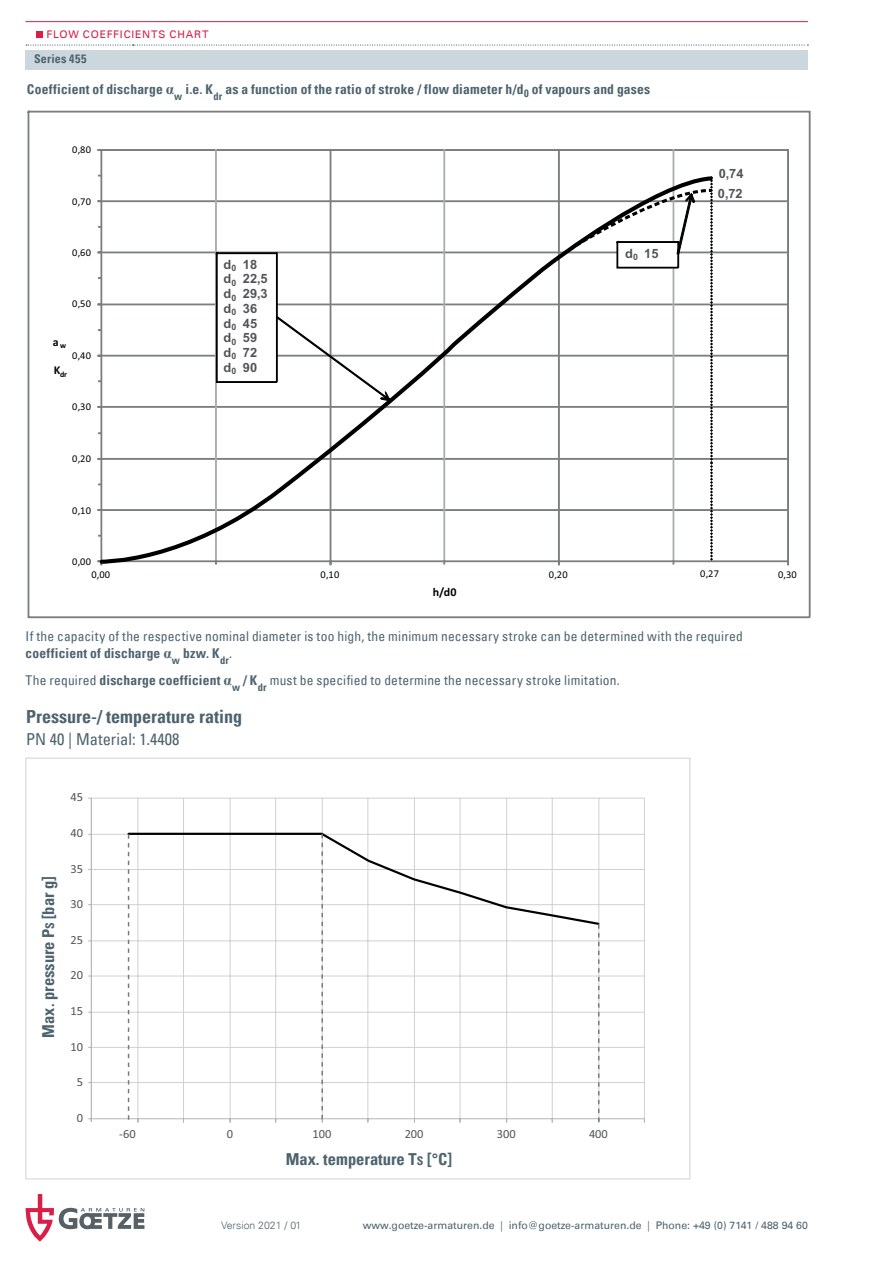
<style>
.page{position:relative;width:893px;height:1263px;background:#fff}
.page>*{position:absolute;margin:0;border:0;box-sizing:border-box;transform-origin:0 0}
.t1{font:700 condensed 18px "Univers";color:#4d636e}
.t2{font:700 condensed 16.5px "Univers";color:#4d636e}
.t3{font:condensed 16.5px "Univers";color:#4d636e}
.t4{font:condensed 13.5px/16.5px "Univers";letter-spacing:.015em;color:#4d636e}
.t5{font:700 condensed 13.5px "Univers";letter-spacing:.015em;color:#4d636e}
.t6{font:700 12.75px/14.7px "Arial";letter-spacing:.005em;color:#515455}
.t7{font:12.45px "Calibri";letter-spacing:-.005em;color:#515455}
.t8{font:700 condensed 12px "Univers";letter-spacing:.02em;color:#4d636e}
.t9{font:700 12px "Calibri";color:#000001}
.t10{font:10.5px "Univers";color:#4d636e}
.t11{font:10.5px "Univers";letter-spacing:.08em;color:#d91e47}
.t12{font:300 10.5px "Univers";color:#4d636e}
.t13{font:10.35px "Calibri";letter-spacing:.03em;color:#000001}
.t14{font:700 7.95px "Calibri";color:#000001}
.s1{font-family:"Times New Roman";font-stretch:normal;font-size:15px}
.s2{font-weight:700}
.s3{font-family:"Times New Roman";font-weight:700;font-stretch:normal;font-size:15px}
.s4{font-size:12px}
.s5{font-weight:300}
</style>
<div class="page">
<svg style="left:26px;top:1194px;width:118px;height:47px"></svg>
<svg style="left:27px;top:110px;width:784px;height:508px"></svg>
<svg style="left:98px;top:174px;width:617px;height:392px"></svg>
<svg style="left:568px;top:176px;width:147px;height:388px"></svg>
<hr style="left:91px;top:798px;width:553px;height:1px;background:#d0d1d1">
<hr style="left:91px;top:834px;width:553px;height:1px;background:#d0d1d1">
<hr style="left:91px;top:869px;width:553px;height:1px;background:#d0d1d1">
<hr style="left:91px;top:904px;width:553px;height:1px;background:#d0d1d1">
<hr style="left:91px;top:940px;width:553px;height:1px;background:#d0d1d1">
<hr style="left:91px;top:976px;width:553px;height:1px;background:#d0d1d1">
<hr style="left:91px;top:1012px;width:553px;height:1px;background:#d0d1d1">
<hr style="left:91px;top:1047px;width:553px;height:1px;background:#d0d1d1">
<hr style="left:91px;top:1082px;width:553px;height:1px;background:#d0d1d1">
<hr style="left:644px;top:798px;width:1px;height:321px;background:#d0d1d1">
<hr style="left:599px;top:798px;width:1px;height:321px;background:#d0d1d1">
<hr style="left:552px;top:798px;width:1px;height:321px;background:#d0d1d1">
<hr style="left:506px;top:798px;width:1px;height:321px;background:#d0d1d1">
<hr style="left:460px;top:798px;width:1px;height:321px;background:#d0d1d1">
<hr style="left:414px;top:798px;width:1px;height:321px;background:#d0d1d1">
<hr style="left:368px;top:798px;width:1px;height:321px;background:#d0d1d1">
<hr style="left:322px;top:798px;width:1px;height:321px;background:#d0d1d1">
<hr style="left:275px;top:798px;width:1px;height:321px;background:#d0d1d1">
<hr style="left:230px;top:798px;width:1px;height:321px;background:#d0d1d1">
<hr style="left:183px;top:798px;width:1px;height:321px;background:#d0d1d1">
<hr style="left:138px;top:798px;width:1px;height:321px;background:#d0d1d1">
<hr style="left:91px;top:798px;width:1px;height:321px;background:#b3b6b6">
<hr style="left:91px;top:1118px;width:553px;height:1px;background:#b3b6b6">
<svg style="left:126px;top:832px;width:475px;height:291px"></svg>
<hr style="left:26px;top:21px;width:782px;height:1px;background:#d91e47">
<div style="left:36px;top:31px;width:7px;height:7px;background:#d91e47"></div>
<div style="left:26px;top:50px;width:782px;height:19px;background:#ccd6dd"></div>
<svg style="left:26px;top:45px;width:782px;height:1px"></svg>
<p class="t11" style="left:46px;top:28px;width:45px">Flow coefficients</p>
<p class="t11" style="left:170px;top:28px;width:40px">CHART</p>
<p class="t8" style="left:34px;top:51px;width:54px">Series 455</p>
<p class="t5" style="left:27px;top:81px;width:625px">Coefficient of discharge <span class="s1">α</span><sub>w</sub> i.e. K<sub>dr</sub> as a function of the ratio of stroke / flow diameter h/d<sub>0</sub> of vapours and gases</p>
<p class="t13" style="left:72px;top:142px;width:20px">0,80</p>
<p class="t13" style="left:72px;top:194px;width:20px">0,70</p>
<p class="t13" style="left:72px;top:245px;width:20px">0,60</p>
<p class="t13" style="left:72px;top:297px;width:20px">0,50</p>
<p class="t9" style="left:53px;top:333px;width:15px">a<sub>w</sub></p>
<p class="t14" style="left:54px;top:369px;width:15px"><sup>K</sup>dr</p>
<p class="t13" style="left:72px;top:349px;width:20px">0,40</p>
<p class="t13" style="left:72px;top:400px;width:20px">0,30</p>
<p class="t13" style="left:72px;top:451px;width:20px">0,20</p>
<p class="t13" style="left:72px;top:503px;width:20px">0,10</p>
<p class="t13" style="left:72px;top:554px;width:20px">0,00</p>
<p class="t6" style="left:224px;top:257px;width:45px">d<sub>0</sub> 18 d<sub>0</sub> 22,5 d<sub>0</sub> 29,3 d<sub>0</sub> 36 d<sub>0</sub> 45 d<sub>0</sub> 59 d<sub>0</sub> 72 d<sub>0</sub> 90</p>
<p class="t6" style="left:625px;top:246px;width:35px">d<sub>0</sub> 15</p>
<p class="t6" style="left:719px;top:167px;width:26px">0,74</p>
<p class="t6" style="left:718px;top:187px;width:26px">0,72</p>
<p class="t13" style="left:700px;top:566px;width:20px">0,27</p>
<p class="t13" style="left:91px;top:568px;width:20px">0,00</p>
<p class="t13" style="left:320px;top:568px;width:20px">0,10</p>
<p class="t13" style="left:549px;top:568px;width:20px">0,20</p>
<p class="t13" style="left:778px;top:568px;width:20px">0,30</p>
<p class="t9" style="left:433px;top:584px;width:25px">h/d0</p>
<p class="t4" style="left:26px;top:628px;width:719px">If the capacity of the respective nominal diameter is too high, the minimum necessary stroke can be determined with the required <span class="s2">coefficient of discharge</span> <span class="s3">α</span><sub>w</sub> <span class="s2">bzw. K</span><sub>dr</sub>.</p>
<p class="t4" style="left:26px;top:671px;width:596px">The required <span class="s2">discharge coefficient</span> <span class="s3">α</span><sub>w</sub> <span class="s2">/ K</span><sub>dr</sub> must be specified to determine the necessary stroke limitation.</p>
<h1 class="t1" style="left:26px;top:705px;width:217px">Pressure-/ temperature rating</h1>
<p class="t3" style="left:26px;top:729px;width:155px">PN 40 | Material: 1.4408</p>
<p class="t7" style="left:70px;top:789px;width:14px">45</p>
<p class="t7" style="left:70px;top:824px;width:14px">40</p>
<p class="t2" style="left:38px;top:1038px;width:163px;rotate:-90deg">Max. pressure P<span class="s4">S</span> [bar g]</p>
<p class="t7" style="left:70px;top:860px;width:14px">35</p>
<p class="t7" style="left:70px;top:895px;width:14px">30</p>
<p class="t7" style="left:70px;top:931px;width:14px">25</p>
<p class="t7" style="left:70px;top:967px;width:14px">20</p>
<p class="t7" style="left:70px;top:1002px;width:14px">15</p>
<p class="t7" style="left:70px;top:1038px;width:14px">10</p>
<p class="t7" style="left:77px;top:1073px;width:8px">5</p>
<p class="t7" style="left:77px;top:1109px;width:8px">0</p>
<p class="t7" style="left:119px;top:1125px;width:18px">-60</p>
<p class="t7" style="left:227px;top:1125px;width:8px">0</p>
<p class="t7" style="left:313px;top:1125px;width:20px">100</p>
<p class="t7" style="left:405px;top:1125px;width:20px">200</p>
<p class="t7" style="left:497px;top:1125px;width:20px">300</p>
<p class="t7" style="left:589px;top:1125px;width:20px">400</p>
<p class="t2" style="left:286px;top:1149px;width:168px">Max. temperature T<span class="s4">S</span> [°C]</p>
<p class="t12" style="left:221px;top:1219px;width:82px">Version 2021 / 01</p>
<p class="t10" style="left:363px;top:1219px;width:447px">www.goetze-armaturen.de <span class="s5">|</span> info@goetze-armaturen.de <span class="s5">|</span> Phone: +49 (0) 7141 / 488 94 60</p>
</div>
